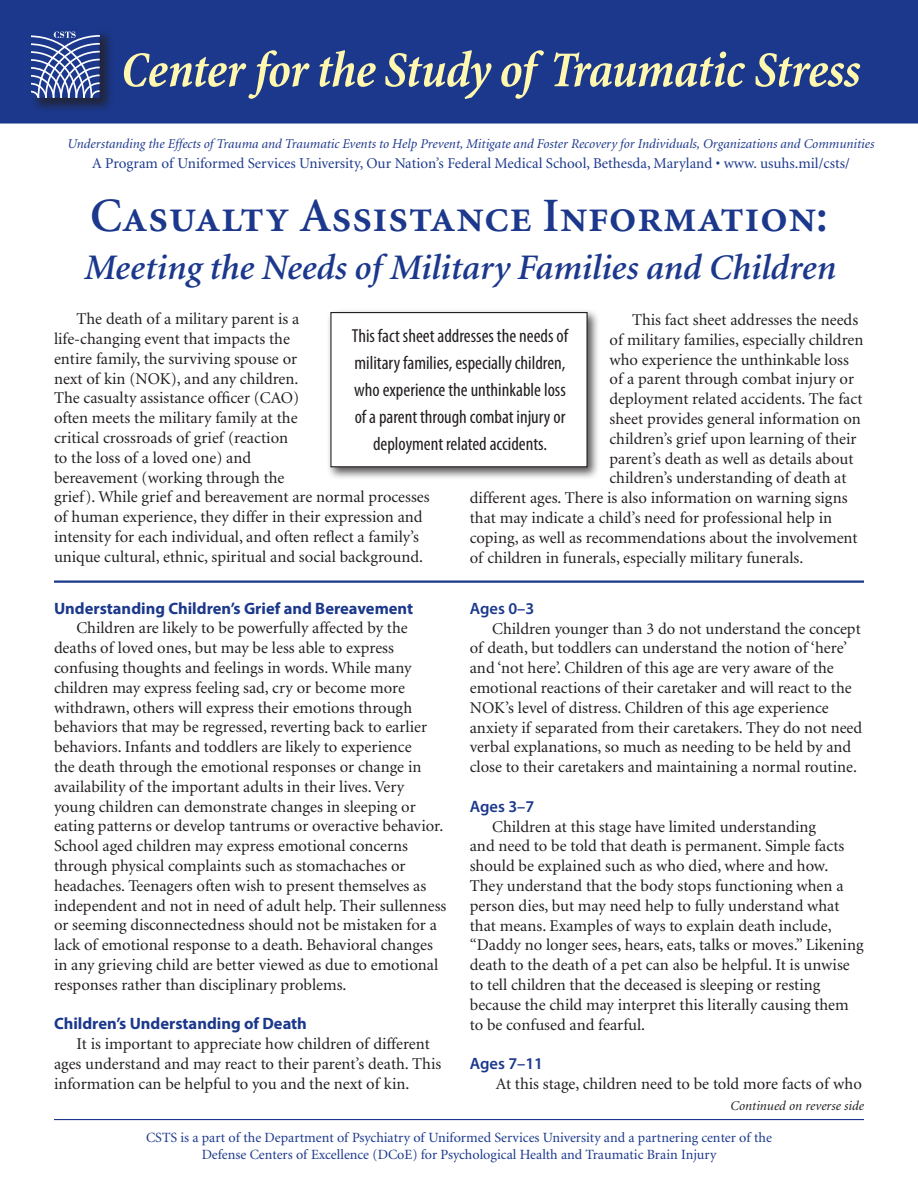
<style>
.page{position:relative;width:918px;height:1188px;background:#fff}
.page>*{position:absolute;margin:0;border:0;box-sizing:border-box;transform-origin:0 0}
.Subhead_2{font:italic 700 condensed 51px "Minion";letter-spacing:-.02em;color:#fff8ae}
.t1{font:600 48px "Minion Exp";color:#1b388c}
.h1_sub{font:italic 600 36px "Minion";color:#1b388c}
.textm{font:condensed 18.9px/27px "Myriad Pro";color:#231f20;text-align:center}
.text{font:16.5px/19.8px "Minion";color:#231f20}
.t2{font:700 16.5px "Myriad Pro";color:#1b388c}
.t3{font:600 16.5px "Myriad Pro";color:#1b388c}
.text-2{font:15px "Minion";color:#1b388c}
.t4{font:14.1px "Minion";color:#1b388c}
.text-3{font:italic 13.5px "Minion";color:#1b388c}
.texti{font:italic 13.5px "Minion";color:#231f20}
.s1{font-family:"Minion"}
</style>
<div class="page">
<div style="left:0;top:0;width:918px;height:124px;background:#1b388c"></div>
<div style="left:31px;top:28px;width:84px;height:85px;background:#231f20;opacity:.75"></div>
<svg style="left:31px;top:29px;width:68px;height:3px"></svg>
<svg style="left:31px;top:32px;width:68px;height:65px"></svg>
<hr style="left:54px;top:580px;width:810px;height:3px;background:#1b388c">
<div style="left:327px;top:308px;width:273px;height:172px;background:#231f20;opacity:.75"></div>
<div style="left:331px;top:313px;width:256px;height:154px;background:#fff"></div>
<div style="left:330px;top:312px;width:258px;height:155px;border:1px solid #231f20"></div>
<hr style="left:54px;top:1119px;width:810px;height:1px;background:#1b388c">
<p class="Subhead_2" style="left:121px;top:43px;width:741px">Center for the Study of Traumatic Stress</p>
<p class="text-3" style="left:68px;top:137px;width:808px">Understanding the Effects of Trauma and Traumatic Events to Help Prevent, Mitigate and Foster Recovery for Individuals, Organizations and Communities</p>
<p class="text-2" style="left:92px;top:155px;width:759px">A Program of Uniformed Services University, Our Nation’s Federal Medical School, Bethesda, Maryland • www. usuhs.mil/csts/</p>
<p class="t1" style="left:90px;top:197px;width:739px"><span class="s1">C</span>asualty <span class="s1">A</span>ssistance <span class="s1">I</span>nformation:</p>
<p class="h1_sub" style="left:83px;top:250px;width:753px">Meeting the Needs of Military Families and Children</p>
<p class="text" style="left:54px;top:310px;width:377px;text-indent:22px">The death of a military parent is a<br>life-changing event that impacts the<br>entire family, the surviving spouse or<br>next of kin (NOK), and any children.<br>The casualty assistance officer (CAO)<br>often meets the military family at the<br>critical crossroads of grief (reaction<br>to the loss of a loved one) and<br>bereavement (working through the<br>grief). While grief and bereavement are normal processes of human experience, they differ in their expression and intensity for each individual, and often reflect a family’s unique cultural, ethnic, spiritual and social background.</p>
<p class="text" style="left:632px;top:310px;width:228px">This fact sheet addresses the needs</p>
<p class="textm" style="left:352px;top:322px;width:218px">This fact sheet addresses the needs of military families, especially children, who experience the unthinkable loss of a parent through combat injury or deployment related accidents.</p>
<p class="text" style="left:610px;top:330px;width:255px">of military families, especially children</p>
<p class="text" style="left:610px;top:350px;width:241px">who experience the unthinkable loss</p>
<p class="text" style="left:610px;top:370px;width:246px">of a parent through combat injury or</p>
<p class="text" style="left:610px;top:390px;width:254px">deployment related accidents. The fact</p>
<p class="text" style="left:610px;top:409px;width:253px">sheet provides general information on</p>
<p class="text" style="left:610px;top:429px;width:248px">children’s grief upon learning of their</p>
<p class="text" style="left:610px;top:449px;width:246px">parent’s death as well as details about</p>
<p class="text" style="left:610px;top:469px;width:239px">children’s understanding of death at</p>
<p class="text" style="left:470px;top:489px;width:379px">different ages. There is also information on warning signs</p>
<p class="text" style="left:470px;top:508px;width:364px">that may indicate a child’s need for professional help in</p>
<p class="text" style="left:470px;top:528px;width:389px">coping, as well as recommendations about the involvement</p>
<p class="text" style="left:470px;top:548px;width:335px">of children in funerals, especially military funerals.</p>
<p class="t2" style="left:54px;top:597px;width:361px">Understanding Children’s Grief and Bereavement</p>
<p class="text" style="left:54px;top:619px;width:394px;text-indent:22px">Children are likely to be powerfully affected by the deaths of loved ones, but may be less able to express confusing thoughts and feelings in words. While many children may express feeling sad, cry or become more withdrawn, others will express their emotions through behaviors that may be regressed, reverting back to earlier behaviors. Infants and toddlers are likely to experience<br>the death through the emotional responses or change in availability of the important adults in their lives. Very young children can demonstrate changes in sleeping or eating patterns or develop tantrums or overactive behavior.<br>School aged children may express emotional concerns through physical complaints such as stomachaches or headaches. Teenagers often wish to present themselves as independent and not in need of adult help. Their sullenness or seeming disconnectedness should not be mistaken for a lack of emotional response to a death. Behavioral changes in any grieving child are better viewed as due to emotional responses rather than disciplinary problems.</p>
<p class="t2" style="left:54px;top:1013px;width:254px">Children’s Understanding of Death</p>
<p class="text" style="left:54px;top:1035px;width:389px;text-indent:22px">It is important to appreciate how children of different ages understand and may react to their parent’s death. This information can be helpful to you and the next of kin.</p>
<p class="t3" style="left:470px;top:599px;width:66px">Ages 0–3</p>
<p class="text" style="left:470px;top:619px;width:394px;text-indent:22px">Children younger than 3 do not understand the concept of death, but toddlers can understand the notion of ‘here’ and ‘not here’. Children of this age are very aware of the emotional reactions of their caretaker and will react to the NOK’s level of distress. Children of this age experience anxiety if separated from their caretakers. They do not need verbal explanations, so much as needing to be held by and close to their caretakers and maintaining a normal routine.</p>
<p class="t3" style="left:470px;top:797px;width:66px">Ages 3–7</p>
<p class="text" style="left:470px;top:817px;width:395px;text-indent:22px">Children at this stage have limited understanding<br>and need to be told that death is permanent. Simple facts should be explained such as who died, where and how.<br>They understand that the body stops functioning when a person dies, but may need help to fully understand what that means. Examples of ways to explain death include, “Daddy no longer sees, hears, eats, talks or moves.” Likening death to the death of a pet can also be helpful. It is unwise to tell children that the deceased is sleeping or resting because the child may interpret this literally causing them to be confused and fearful.</p>
<p class="t3" style="left:470px;top:1055px;width:75px">Ages 7–11</p>
<p class="text" style="left:496px;top:1075px;width:368px">At this stage, children need to be told more facts of who</p>
<p class="t4" style="left:146px;top:1130px;width:628px">CSTS is a part of the Department of Psychiatry of Uniformed Services University and a partnering center of the</p>
<p class="t4" style="left:202px;top:1147px;width:516px">Defense Centers of Excellence (DCoE) for Psychological Health and Traumatic Brain Injury</p>
<p class="texti" style="left:731px;top:1099px;width:135px">Continued on reverse side</p>
</div>
